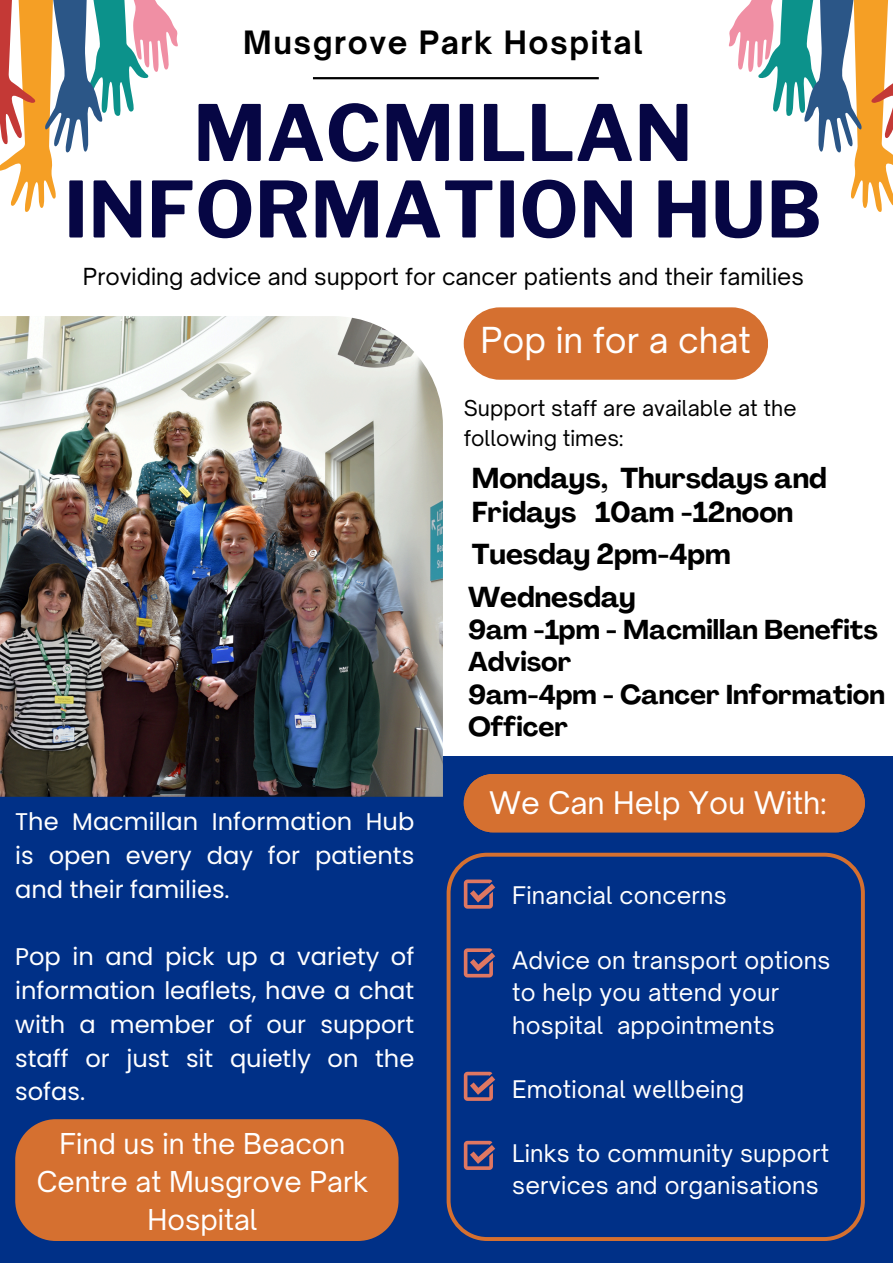
<style>
.page{position:relative;width:893px;height:1263px;background:#fff}
.page>*{position:absolute;margin:0;border:0;box-sizing:border-box;transform-origin:0 0}
.t1{font:700 76.95px/76.5px "Libre Franklin";color:#060644;text-align:center}
.t2{font:34.28px "Open Sauce One";color:#fff}
.t3{font:700 30.75px "Open Sauce One";letter-spacing:.05em;color:#000}
.t4{font:29.78px "Open Sauce One";color:#fff}
.t5{font:700 28.42px/34px "Agrandir";color:#000}
.t6{font:27.53px/38.2px "Open Sauce One";color:#fff;text-align:center}
.t7{font:700 26.92px/32.1px "Agrandir";color:#000}
.t8{font:24.15px/33.8px "Poppins";color:#fff;text-align:justify}
.t9{font:23.25px "Open Sauce One";letter-spacing:.01em;color:#fff}
.t10{font:22.5px "Open Sauce One";color:#000}
.t11{font:21px "Open Sauce One";color:#000}
</style>
<div class="page">
<div style="left:0;top:756px;width:893px;height:507px;background:#003087"></div>
<img style="left:0;top:316px;width:443px;height:481px">
<svg style="left:446px;top:853px;width:418px;height:388px"></svg>
<div style="left:464px;top:307px;width:304px;height:73px;background:#d57030;border-radius:36px"></div>
<hr style="left:313px;top:77px;width:286px;height:2px;background:#000">
<svg style="left:0;top:0;width:178px;height:212px"></svg>
<svg style="left:728px;top:0;width:165px;height:212px"></svg>
<svg style="left:464px;top:879px;width:31px;height:30px"></svg>
<svg style="left:464px;top:948px;width:31px;height:29px"></svg>
<svg style="left:464px;top:1141px;width:31px;height:29px"></svg>
<svg style="left:464px;top:1072px;width:31px;height:29px"></svg>
<div style="left:464px;top:774px;width:401px;height:58px;background:#d57030"></div>
<div style="left:15px;top:1119px;width:383px;height:122px;background:#d57030"></div>
<p class="t3" style="left:243px;top:23px;width:401px">Musgrove Park Hospital</p>
<p class="t1" style="left:64px;top:95px;width:759px">MACMILLAN<br>INFORMATION HUB</p>
<h3 class="t10" style="left:83px;top:263px;width:722px">Providing advice and support for cancer patients and their families</h3>
<p class="t2" style="left:480px;top:318px;width:272px">Pop in for a chat</p>
<h3 class="t11" style="left:464px;top:395px;width:334px">Support staff are available at the</h3>
<h5 class="t11" style="left:464px;top:425px;width:161px">following times:</h5>
<p class="t5" style="left:472px;top:464px;width:357px">Mondays, Thursdays and<br>Fridays 10am -12noon</p>
<h4 class="t5" style="left:472px;top:540px;width:261px">Tuesday 2pm-4pm</h4>
<p class="t8" style="left:15px;top:805px;width:400px">The Macmillan Information Hub is open every day for patients and their families.</p>
<p class="t8" style="left:15px;top:940px;width:400px">Pop in and pick up a variety of information leaflets, have a chat with a member of our support staff or just sit quietly on the sofas.</p>
<p class="t6" style="left:37px;top:1124px;width:333px">Find us in the Beacon<br>Centre at Musgrove Park<br>Hospital</p>
<h6 class="t5" style="left:468px;top:583px;width:169px">Wednesday</h6>
<h6 class="t7" style="left:468px;top:617px;width:418px">9am -1pm - Macmillan Benefits<br>Advisor<br>9am-4pm - Cancer Information<br>Officer</h6>
<h3 class="t4" style="left:489px;top:785px;width:339px">We Can Help You With:</h3>
<p class="t9" style="left:512px;top:881px;width:216px">Financial concerns</p>
<h1 class="t9" style="left:512px;top:946px;width:320px">Advice on transport options</h1>
<p class="t9" style="left:512px;top:978px;width:269px">to help you attend your</p>
<p class="t9" style="left:512px;top:1010px;width:264px">hospital appointments</p>
<h2 class="t9" style="left:512px;top:1074px;width:233px">Emotional wellbeing</h2>
<p class="t9" style="left:512px;top:1138px;width:318px">Links to community support</p>
<p class="t9" style="left:512px;top:1170px;width:308px">services and organisations</p>
</div>
